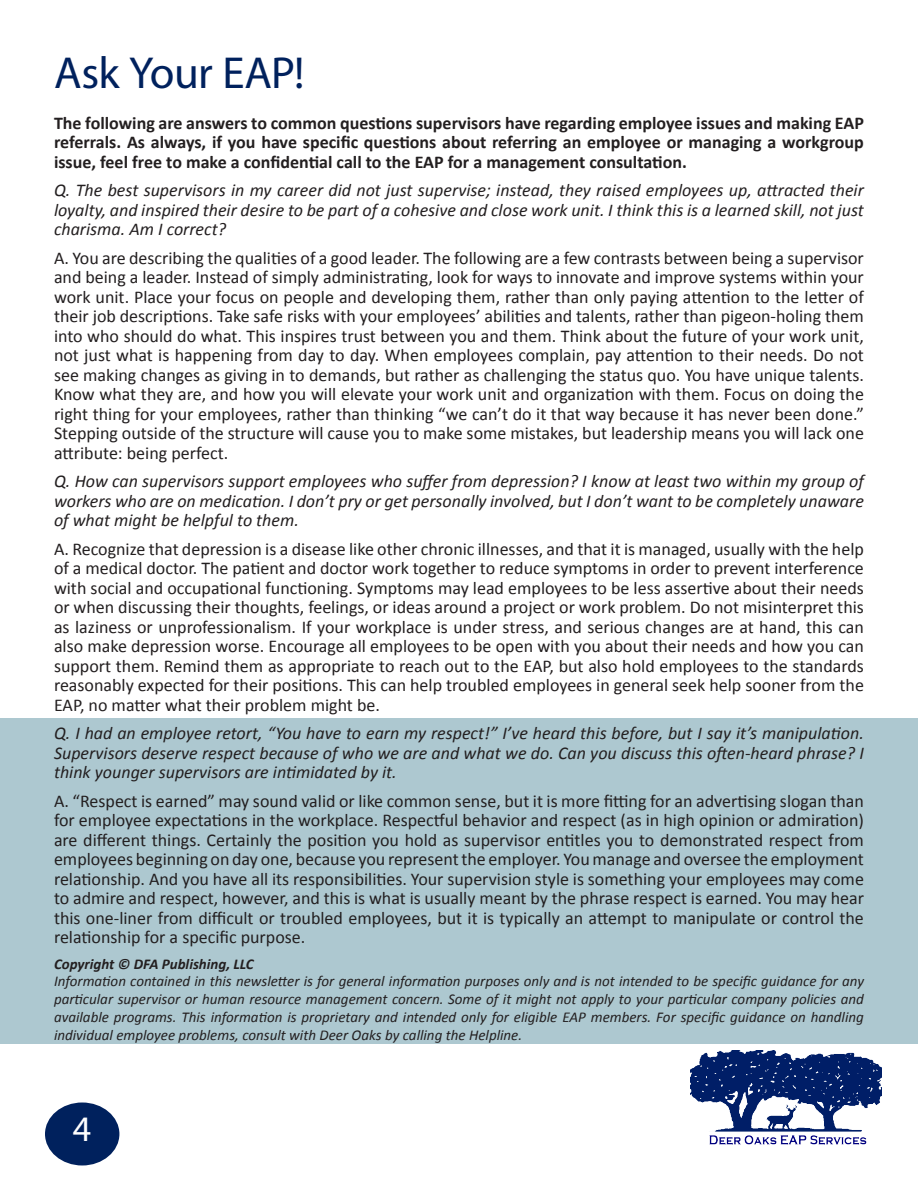
<style>
.page{position:relative;width:918px;height:1188px;background:#fff}
.page>*{position:absolute;margin:0;border:0;box-sizing:border-box;transform-origin:0 0}
.t1{font:45px "Myriad Pro";letter-spacing:-.015em;color:#00215d}
.t2{font:36px "Myriad Pro";color:#fff}
.t3{font:18px/19.5px "Calibri";color:#231f20;text-align:justify}
.t4{font:italic 18px/19.5px "Calibri";color:#231f20;text-align:justify}
.t5{font:700 18px/19.5px "Calibri";color:#231f20;text-align:justify}
.t6{font:italic 15px/18px "Calibri";color:#231f20;text-align:justify}
.t7{font:italic 700 15px "Calibri";color:#231f20}
</style>
<div class="page">
<img style="left:690px;top:1050px;width:192px;height:95px">
<div style="left:0;top:718px;width:918px;height:326px;background:#adc8d0"></div>
<div style="left:45px;top:1102px;width:74px;height:64px;background:#00215d;border-radius:50%"></div>
<p class="t1" style="left:54px;top:45px;width:252px">Ask Your EAP!</p>
<p class="t5" style="left:54px;top:113px;width:811px">The following are answers to common questions supervisors have regarding employee issues and making EAP referrals. As always, if you have specific questions about referring an employee or managing a workgroup issue, feel free to make a confidential call to the EAP for a management consultation.</p>
<p class="t4" style="left:54px;top:180px;width:811px">Q. The best supervisors in my career did not just supervise; instead, they raised employees up, attracted their loyalty, and inspired their desire to be part of a cohesive and close work unit. I think this is a learned skill, not just charisma. Am I correct?</p>
<p class="t3" style="left:54px;top:248px;width:812px">A. You are describing the qualities of a good leader. The following are a few contrasts between being a supervisor and being a leader. Instead of simply administrating, look for ways to innovate and improve systems within your work unit. Place your focus on people and developing them, rather than only paying attention to the letter of their job descriptions. Take safe risks with your employees’ abilities and talents, rather than pigeon-holing them into who should do what. This inspires trust between you and them. Think about the future of your work unit, not just what is happening from day to day. When employees complain, pay attention to their needs. Do not see making changes as giving in to demands, but rather as challenging the status quo. You have unique talents.<br>Know what they are, and how you will elevate your work unit and organization with them. Focus on doing the right thing for your employees, rather than thinking “we can’t do it that way because it has never been done.” Stepping outside of the structure will cause you to make some mistakes, but leadership means you will lack one attribute: being perfect.</p>
<p class="t4" style="left:54px;top:471px;width:811px">Q. How can supervisors support employees who suffer from depression? I know at least two within my group of workers who are on medication. I don’t pry or get personally involved, but I don’t want to be completely unaware of what might be helpful to them.</p>
<p class="t3" style="left:54px;top:539px;width:811px">A. Recognize that depression is a disease like other chronic illnesses, and that it is managed, usually with the help of a medical doctor. The patient and doctor work together to reduce symptoms in order to prevent interference with social and occupational functioning. Symptoms may lead employees to be less assertive about their needs or when discussing their thoughts, feelings, or ideas around a project or work problem. Do not misinterpret this as laziness or unprofessionalism. If your workplace is under stress, and serious changes are at hand, this can also make depression worse. Encourage all employees to be open with you about their needs and how you can support them. Remind them as appropriate to reach out to the EAP, but also hold employees to the standards reasonably expected for their positions. This can help troubled employees in general seek help sooner from the EAP, no matter what their problem might be.</p>
<p class="t4" style="left:54px;top:723px;width:811px">Q. I had an employee retort, “You have to earn my respect!” I’ve heard this before, but I say it’s manipulation.<br>Supervisors deserve respect because of who we are and what we do. Can you discuss this often-heard phrase? I think younger supervisors are intimidated by it.</p>
<p class="t3" style="left:54px;top:791px;width:812px">A. “Respect is earned” may sound valid or like common sense, but it is more fitting for an advertising slogan than for employee expectations in the workplace. Respectful behavior and respect (as in high opinion or admiration) are different things. Certainly the position you hold as supervisor entitles you to demonstrated respect from employees beginning on day one, because you represent the employer. You manage and oversee the employment relationship. And you have all its responsibilities. Your supervision style is something your employees may come to admire and respect, however, and this is what is usually meant by the phrase respect is earned. You may hear this one-liner from difficult or troubled employees, but it is typically an attempt to manipulate or control the relationship for a specific purpose.</p>
<p class="t7" style="left:54px;top:954px;width:201px">Copyright © DFA Publishing, LLC</p>
<p class="t6" style="left:54px;top:972px;width:812px">Information contained in this newsletter is for general information purposes only and is not intended to be specific guidance for any particular supervisor or human resource management concern. Some of it might not apply to your particular company policies and available programs. This information is proprietary and intended only for eligible EAP members. For specific guidance on handling individual employee problems, consult with Deer Oaks by calling the Helpline.</p>
<p class="t2" style="left:73px;top:1106px;width:20px">4</p>
</div>
